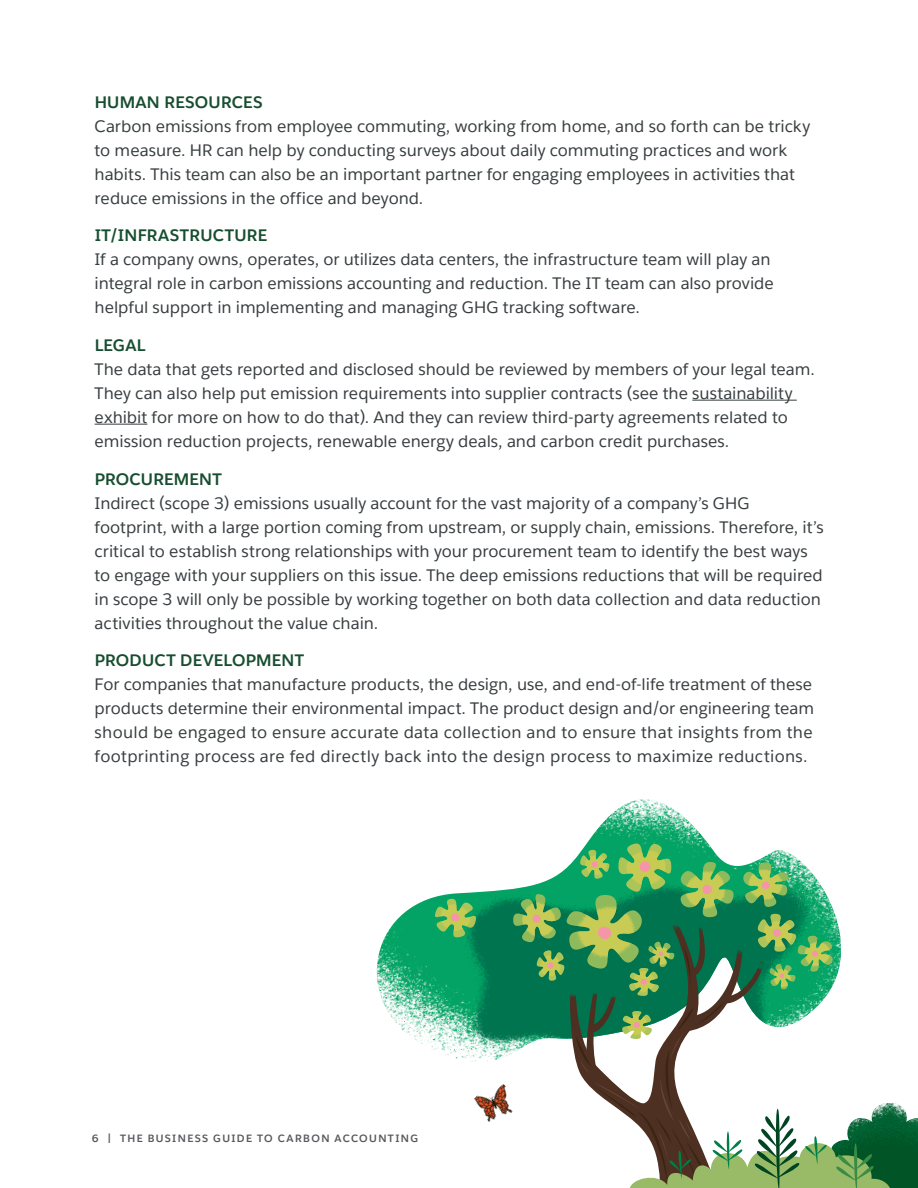
<style>
.page{position:relative;width:918px;height:1188px;background:#fff}
.page>*{position:absolute;margin:0;border:0;box-sizing:border-box;transform-origin:0 0}
.t1{font:16.5px/24px "Salesforce Sans";color:#373d3f}
.t2{font:700 16.5px "Salesforce Sans";letter-spacing:.015em;color:#184e30}
.t3{font:700 10.5px "Salesforce Sans";letter-spacing:.13em;color:#59575c}
</style>
<div class="page">
<hr style="left:692px;top:400px;width:105px;height:1px;background:#373d3f">
<hr style="left:95px;top:424px;width:52px;height:1px;background:#373d3f">
<img style="left:376px;top:799px;width:328px;height:251px">
<img style="left:434px;top:851px;width:78px;height:211px">
<svg style="left:430px;top:896px;width:50px;height:43px;background:#4ead5f"></svg>
<img style="left:495px;top:974px;width:17px;height:29px">
<img style="left:474px;top:1084px;width:38px;height:38px">
<img style="left:891px;top:1122px;width:5px;height:66px">
<img style="left:891px;top:1103px;width:27px;height:19px">
<svg style="left:512px;top:838px;width:379px;height:350px"></svg>
<p class="t2" style="left:95px;top:92px;width:169px">HUMAN RESOURCES</p>
<p class="t1" style="left:95px;top:114px;width:717px">Carbon emissions from employee commuting, working from home, and so forth can be tricky to measure. HR can help by conducting surveys about daily commuting practices and work habits. This team can also be an important partner for engaging employees in activities that reduce emissions in the office and beyond.</p>
<p class="t2" style="left:95px;top:225px;width:174px">IT/INFRASTRUCTURE</p>
<p class="t1" style="left:95px;top:248px;width:681px">If a company owns, operates, or utilizes data centers, the infrastructure team will play an integral role in carbon emissions accounting and reduction. The IT team can also provide helpful support in implementing and managing GHG tracking software.</p>
<p class="t2" style="left:95px;top:335px;width:52px">LEGAL</p>
<p class="t1" style="left:95px;top:357px;width:722px">The data that gets reported and disclosed should be reviewed by members of your legal team.<br>They can also help put emission requirements into supplier contracts (see the sustainability exhibit for more on how to do that). And they can review third-party agreements related to emission reduction projects, renewable energy deals, and carbon credit purchases.</p>
<p class="t2" style="left:95px;top:468px;width:129px">PROCUREMENT</p>
<p class="t1" style="left:95px;top:491px;width:731px">Indirect (scope 3) emissions usually account for the vast majority of a company’s GHG footprint, with a large portion coming from upstream, or supply chain, emissions. Therefore, it’s critical to establish strong relationships with your procurement team to identify the best ways to engage with your suppliers on this issue. The deep emissions reductions that will be required in scope 3 will only be possible by working together on both data collection and data reduction activities throughout the value chain.</p>
<p class="t2" style="left:95px;top:650px;width:211px">PRODUCT DEVELOPMENT</p>
<p class="t1" style="left:95px;top:672px;width:721px;text-align:justify">For companies that manufacture products, the design, use, and end-of-life treatment of these products determine their environmental impact. The product design and/or engineering team should be engaged to ensure accurate data collection and to ensure that insights from the footprinting process are fed directly back into the design process to maximize reductions.</p>
<p class="t3" style="left:92px;top:1131px;width:328px">6 | THE BUSINESS GUIDE TO CARBON ACCOUNTING</p>
</div>
